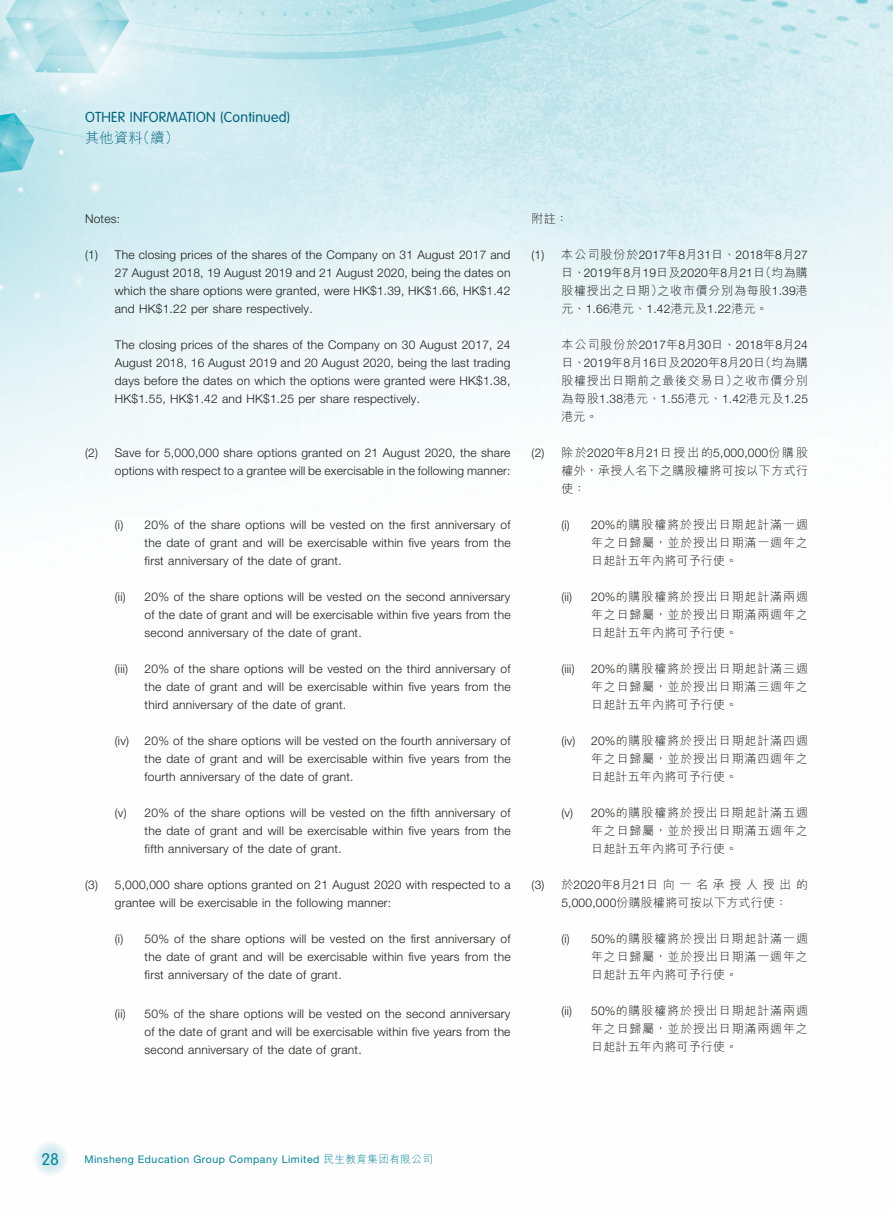
<style>
.page{position:relative;width:893px;height:1212px;background:#fff}
.page>*{position:absolute;margin:0;border:0;box-sizing:border-box;transform-origin:0 0}
.t1{font:300 16.5px "VAG Rounded Std";color:#00839e}
.t2{font:300 14.25px "VAG Rounded Std";letter-spacing:.015em;color:#00647d}
.t3{font:300 14.25px "M Hei HK";color:#00647d}
.t4{font:300 12px/18px "Helvetica Neue LT Pro";letter-spacing:.015em;color:#1c1c1b;text-align:justify}
.t5{font:300 12px/18px "M Hei HK";letter-spacing:.07em;color:#1c1c1b;text-align:justify}
.t6{font:300 12px/18px "M Hei HK";letter-spacing:.015em;color:#1c1c1b}
.t7{font:300 12px/18px "M Hei HK";letter-spacing:.03em;color:#1c1c1b}
.t8{font:10.5px "Helvetica Neue LT Pro";letter-spacing:.05em;color:#00839e}
.s1{font-family:"M Hei HK"}
.s2{font-family:"Helvetica Neue LT Pro"}
.s3{font-family:"M Hei HK";font-weight:300}
</style>
<div class="page">
<img style="left:0;top:0;width:893px;height:500px">
<svg style="left:32px;top:1140px;width:36px;height:36px"></svg>
<p class="t2" style="left:85px;top:109px;width:207px">OTHER INFORMATION (Continued)</p>
<p class="t3" style="left:85px;top:128px;width:96px">其他資料（續）</p>
<p class="t4" style="left:85px;top:209px;width:37px">Notes:</p>
<p class="t4" style="left:115px;top:245px;width:397px;text-indent:-30px">(1) The closing prices of the shares of the Company on 31 August 2017 and 27 August 2018, 19 August 2019 and 21 August 2020, being the dates on which the share options were granted, were HK$1.39, HK$1.66, HK$1.42 and HK$1.22 per share respectively.</p>
<p class="t4" style="left:115px;top:335px;width:397px">The closing prices of the shares of the Company on 30 August 2017, 24<br>August 2018, 16 August 2019 and 20 August 2020, being the last trading days before the dates on which the options were granted were HK$1.38, HK$1.55, HK$1.42 and HK$1.25 per share respectively.</p>
<p class="t4" style="left:85px;top:443px;width:427px;text-align:right">(2) Save for 5,000,000 share options granted on 21 August 2020, the share options with respect to a grantee will be exercisable in the following manner:</p>
<p class="t4" style="left:145px;top:515px;width:367px;text-indent:-30px">(i) 20% of the share options will be vested on the first anniversary of the date of grant and will be exercisable within five years from the first anniversary of the date of grant.</p>
<p class="t4" style="left:145px;top:587px;width:367px;text-indent:-30px">(ii) 20% of the share options will be vested on the second anniversary of the date of grant and will be exercisable within five years from the second anniversary of the date of grant.</p>
<p class="t4" style="left:115px;top:659px;width:15px">(iii)</p>
<p class="t4" style="left:145px;top:659px;width:367px">20% of the share options will be vested on the third anniversary of the date of grant and will be exercisable within five years from the third anniversary of the date of grant.</p>
<p class="t4" style="left:145px;top:731px;width:367px;text-indent:-30px">(iv) 20% of the share options will be vested on the fourth anniversary of the date of grant and will be exercisable within five years from the fourth anniversary of the date of grant.</p>
<p class="t4" style="left:145px;top:803px;width:367px;text-indent:-30px">(v) 20% of the share options will be vested on the fifth anniversary of the date of grant and will be exercisable within five years from the fifth anniversary of the date of grant.</p>
<p class="t4" style="left:115px;top:875px;width:397px;text-indent:-30px">(3) 5,000,000 share options granted on 21 August 2020 with respected to a grantee will be exercisable in the following manner:</p>
<p class="t4" style="left:145px;top:929px;width:367px;text-indent:-30px">(i) 50% of the share options will be vested on the first anniversary of the date of grant and will be exercisable within five years from the first anniversary of the date of grant.</p>
<p class="t4" style="left:145px;top:1004px;width:367px;text-indent:-30px">(ii) 50% of the share options will be vested on the second anniversary of the date of grant and will be exercisable within five years from the second anniversary of the date of grant.</p>
<p class="t5" style="left:531px;top:210px;width:38px">附註：</p>
<p class="t4" style="left:531px;top:246px;width:278px;text-align:right">(1) <span class="s1">本公司股份於</span>2017<span class="s1">年</span>8<span class="s1">月</span>31<span class="s1">日、</span>2018<span class="s1">年</span>8<span class="s1">月</span>27<span class="s1">日、</span>2019<span class="s1">年</span>8<span class="s1">月</span>19<span class="s1">日及</span>2020<span class="s1">年</span>8<span class="s1">月</span>21<span class="s1">日（均為購</span></p>
<p class="t5" style="left:561px;top:282px;width:248px">股權授出之日期）之收市價分別為每股<span class="s2">1.39</span>港</p>
<p class="t4" style="left:561px;top:300px;width:208px"><span class="s1">元、</span>1.66<span class="s1">港元、</span>1.42<span class="s1">港元及</span>1.22<span class="s1">港元。</span></p>
<p class="t4" style="left:561px;top:336px;width:248px"><span class="s1">本公司股份於</span>2017<span class="s1">年</span>8<span class="s1">月</span>30<span class="s1">日、</span>2018<span class="s1">年</span>8<span class="s1">月</span>24<span class="s1">日、</span>2019<span class="s1">年</span>8<span class="s1">月</span>16<span class="s1">日及</span>2020<span class="s1">年</span>8<span class="s1">月</span>20<span class="s1">日（均為購</span></p>
<p class="t5" style="left:561px;top:372px;width:248px">股權授出日期前之最後交易日）之收市價分別</p>
<p class="t4" style="left:561px;top:390px;width:248px"><span class="s1">為每股</span>1.38<span class="s1">港元、</span>1.55<span class="s1">港元、</span>1.42<span class="s1">港元及</span>1.25</p>
<p class="t5" style="left:561px;top:408px;width:38px">港元。</p>
<p class="t4" style="left:532px;top:444px;width:278px">(2) <span class="s1">除於</span>2020<span class="s1">年</span>8<span class="s1">月</span>21<span class="s1">日授出的</span>5,000,000<span class="s1">份購股</span></p>
<p class="t7" style="left:561px;top:462px;width:248px">權外，承授人名下之購股權將可按以下方式行使：</p>
<p class="t5" style="left:591px;top:516px;width:218px;text-indent:-30px"><span class="s2">(i) 20%</span>的購股權將於授出日期起計滿一週年之日歸屬，並於授出日期滿一週年之日起計五年內將可予行使。</p>
<p class="t4" style="left:561px;top:588px;width:12px">(ii)</p>
<p class="t5" style="left:591px;top:588px;width:218px"><span class="s2">20%</span>的購股權將於授出日期起計滿兩週年之日歸屬，並於授出日期滿兩週年之日起計五年內將可予行使。</p>
<p class="t4" style="left:561px;top:660px;width:15px">(iii)</p>
<p class="t5" style="left:591px;top:660px;width:218px"><span class="s2">20%</span>的購股權將於授出日期起計滿三週年之日歸屬，並於授出日期滿三週年之日起計五年內將可予行使。</p>
<p class="t4" style="left:561px;top:732px;width:16px">(iv)</p>
<p class="t5" style="left:591px;top:732px;width:218px"><span class="s2">20%</span>的購股權將於授出日期起計滿四週年之日歸屬，並於授出日期滿四週年之日起計五年內將可予行使。</p>
<p class="t5" style="left:591px;top:804px;width:218px;text-indent:-30px"><span class="s2">(v) 20%</span>的購股權將於授出日期起計滿五週年之日歸屬，並於授出日期滿五週年之日起計五年內將可予行使。</p>
<p class="t6" style="left:561px;top:876px;width:248px;text-indent:-30px"><span class="s2">(3)</span> 於<span class="s2">2020</span>年<span class="s2">8</span>月<span class="s2">21</span>日向一名承授人授出的<br><span class="s2">5,000,000</span>份購股權將可按以下方式行使：</p>
<p class="t5" style="left:591px;top:930px;width:218px;text-indent:-30px"><span class="s2">(i) 50%</span>的購股權將於授出日期起計滿一週年之日歸屬，並於授出日期滿一週年之日起計五年內將可予行使。</p>
<p class="t4" style="left:561px;top:1002px;width:12px">(ii)</p>
<p class="t5" style="left:591px;top:1002px;width:218px"><span class="s2">50%</span>的購股權將於授出日期起計滿兩週年之日歸屬，並於授出日期滿兩週年之日起計五年內將可予行使。</p>
<h1 class="t1" style="left:41px;top:1150px;width:19px">28</h1>
<p class="t8" style="left:84px;top:1153px;width:350px">Minsheng Education Group Company Limited <span class="s3">民生教育集团有限公司</span></p>
</div>
